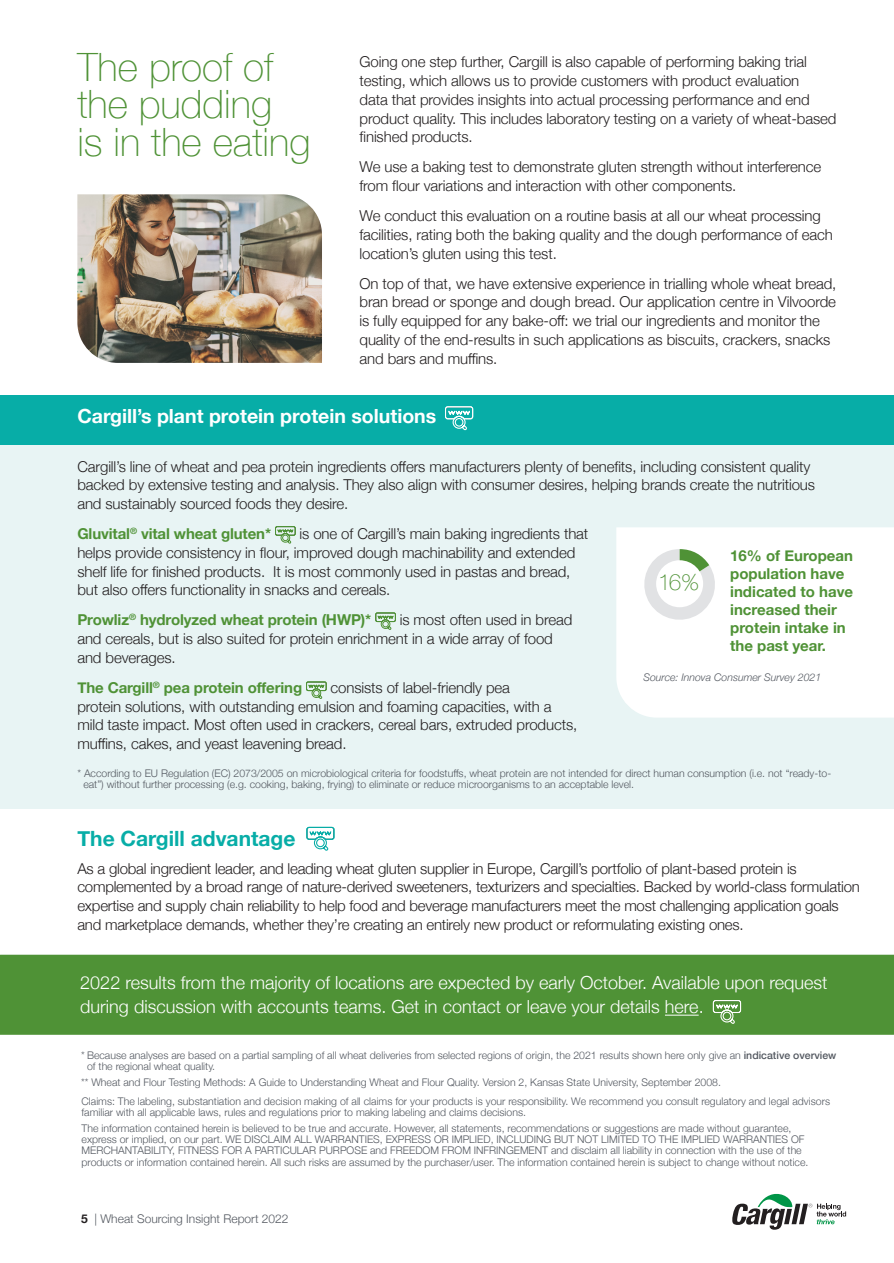
<style>
.page{position:relative;width:894px;height:1263px;background:#fff}
.page>*{position:absolute;margin:0;border:0;box-sizing:border-box;transform-origin:0 0}
.head{font:100 39px/37.5px "Helvetica Neue";color:#4f9236}
.body{font:100 22.5px "Helvetica Neue";color:#4f9236}
.head-2{font:700 21px "Helvetica Neue";color:#07ada7}
.head-3{font:700 19.5px "Helvetica Neue";color:#fff}
.head-4{font:300 18px/24px "Helvetica Neue";color:#fff}
.body-2{font:300 15px/18.8px "Helvetica Neue";letter-spacing:-.01em;color:#231f20}
.body-3{font:700 15px/18px "Helvetica Neue";letter-spacing:-.01em;color:#4f9236}
.t1{font:300 12px "Helvetica Neue";color:#535860}
.FOOTNOTES{font:300 10.5px/11.2px "Helvetica Neue";color:#535860}
.FOOTNOTES-2{font:italic 300 10.5px "Helvetica Neue";color:#535860}
.s1{font-weight:500}
.s2{font-weight:700;color:#231f20}
</style>
<div class="page">
<svg style="left:732px;top:1193px;width:113px;height:36px"></svg>
<img style="left:77px;top:194px;width:245px;height:169px">
<svg style="left:306px;top:826px;width:29px;height:25px"></svg>
<div style="left:0;top:395px;width:893px;height:413px;background:#e8f4f4"></div>
<svg style="left:275px;top:526px;width:21px;height:18px"></svg>
<svg style="left:375px;top:612px;width:21px;height:18px"></svg>
<svg style="left:306px;top:681px;width:21px;height:18px"></svg>
<div style="left:0;top:395px;width:893px;height:49px;background:#07ada7"></div>
<svg style="left:445px;top:406px;width:28px;height:25px"></svg>
<div style="left:0;top:954px;width:893px;height:80px;background:#4f9236"></div>
<hr style="left:664px;top:1014px;width:34px;height:1px;background:#fff">
<svg style="left:712px;top:999px;width:29px;height:25px"></svg>
<div style="left:616px;top:527px;width:277px;height:190px;background:#fff"></div>
<svg style="left:639px;top:549px;width:80px;height:75px;background:#e4eae3"></svg>
<div style="left:656px;top:560px;width:46px;height:47px;background:#fff;border-radius:50%"></div>
<p class="head" style="left:77px;top:46px;width:234px">The proof of the pudding<br>is in the eating</p>
<p class="body-2" style="left:359px;top:52px;width:478px">Going one step further, Cargill is also capable of performing baking trial testing, which allows us to provide customers with product evaluation<br>data that provides insights into actual processing performance and end product quality. This includes laboratory testing on a variety of wheat-based finished products.</p>
<p class="body-2" style="left:359px;top:157px;width:463px">We use a baking test to demonstrate gluten strength without interference from flour variations and interaction with other components.</p>
<p class="body-2" style="left:359px;top:205px;width:475px">We conduct this evaluation on a routine basis at all our wheat processing facilities, rating both the baking quality and the dough performance of each location’s gluten using this test.</p>
<p class="body-2" style="left:359px;top:273px;width:478px">On top of that, we have extensive experience in trialling whole wheat bread, bran bread or sponge and dough bread. Our application centre in Vilvoorde is fully equipped for any bake-off: we trial our ingredients and monitor the quality of the end-results in such applications as biscuits, crackers, snacks and bars and muffins.</p>
<p class="head-3" style="left:77px;top:401px;width:360px">Cargill’s plant protein protein solutions</p>
<p class="body-2" style="left:77px;top:456px;width:739px">Cargill’s line of wheat and pea protein ingredients offers manufacturers plenty of benefits, including consistent quality backed by extensive testing and analysis. They also align with consumer desires, helping brands create the nutritious and sustainably sourced foods they desire.</p>
<p class="body-3" style="left:77px;top:525px;width:195px">Gluvital<sup>®</sup> vital wheat gluten*</p>
<p class="body-2" style="left:77px;top:523px;width:512px;text-indent:222px">is one of Cargill’s main baking ingredients that helps provide consistency in flour, improved dough machinability and extended shelf life for finished products. It is most commonly used in pastas and bread, but also offers functionality in snacks and cereals.</p>
<p class="body-3" style="left:77px;top:611px;width:295px">Prowliz<sup>®</sup> hydrolyzed wheat protein (HWP)*</p>
<p class="body-3" style="left:730px;top:546px;width:124px">16% of European population have indicated to have increased their protein intake in the past year.</p>
<p class="FOOTNOTES-2" style="left:643px;top:668px;width:179px">Source: Innova Consumer Survey 2021</p>
<p class="body" style="left:657px;top:565px;width:42px">16%</p>
<p class="body-2" style="left:77px;top:609px;width:496px;text-indent:322px">is most often used in bread and cereals, but is also suited for protein enrichment in a wide array of food and beverages.</p>
<p class="body-3" style="left:77px;top:679px;width:226px">The Cargill<sup>®</sup> pea protein offering</p>
<p class="body-2" style="left:77px;top:677px;width:501px;text-indent:253px">consists of label-friendly pea<br>protein solutions, with outstanding emulsion and foaming capacities, with a mild taste impact. Most often used in crackers, cereal bars, extruded products, muffins, cakes, and yeast leavening bread.</p>
<p class="FOOTNOTES" style="left:83px;top:766px;width:749px;text-indent:-6px">* According to EU Regulation (EC) 2073/2005 on microbiological criteria for foodstuffs, wheat protein are not intended for direct human consumption (i.e. not “ready-to&shy;eat”) without further processing (e.g. cooking, baking, frying) to eliminate or reduce microorganisms to an acceptable level.</p>
<p class="head-2" style="left:77px;top:822px;width:219px">The Cargill advantage</p>
<p class="body-2" style="left:77px;top:857px;width:783px">As a global ingredient leader, and leading wheat gluten supplier in Europe, Cargill’s portfolio of plant-based protein is complemented by a broad range of nature-derived sweeteners, texturizers and specialties. Backed by world-class formulation expertise and supply chain reliability to help food and beverage manufacturers meet the most challenging application goals and marketplace demands, whether they’re creating an entirely new product or reformulating existing ones.</p>
<p class="head-4" style="left:80px;top:969px;width:748px">2022 results from the majority of locations are expected by early October. Available upon request during discussion with accounts teams. Get in contact or leave your details here.</p>
<p class="FOOTNOTES" style="left:87px;top:1048px;width:750px;text-indent:-6px">* Because analyses are based on a partial sampling of all wheat deliveries from selected regions of origin, the 2021 results shown here only give an <span class="s1">indicative overview </span>of the regional wheat quality.</p>
<p class="FOOTNOTES" style="left:81px;top:1075px;width:641px">** Wheat and Flour Testing Methods: A Guide to Understanding Wheat and Flour Quality. Version 2, Kansas State University, September 2008.</p>
<p class="FOOTNOTES" style="left:81px;top:1094px;width:749px">Claims: The labeling, substantiation and decision making of all claims for your products is your responsibility. We recommend you consult regulatory and legal advisors familiar with all applicable laws, rules and regulations prior to making labeling and claims decisions.</p>
<p class="FOOTNOTES" style="left:81px;top:1121px;width:728px">The information contained herein is believed to be true and accurate. However, all statements, recommendations or suggestions are made without guarantee, express or implied, on our part. WE DISCLAIM ALL WARRANTIES, EXPRESS OR IMPLIED, INCLUDING BUT NOT LIMITED TO THE IMPLIED WARRANTIES OF MERCHANTABILITY, FITNESS FOR A PARTICULAR PURPOSE and FREEDOM FROM INFRINGEMENT and disclaim all liability in connection with the use of the products or information contained herein. All such risks are assumed by the purchaser/user. The information contained herein is subject to change without notice.</p>
<p class="t1" style="left:81px;top:1209px;width:209px"><span class="s2">5</span> | Wheat Sourcing Insight Report 2022</p>
</div>
